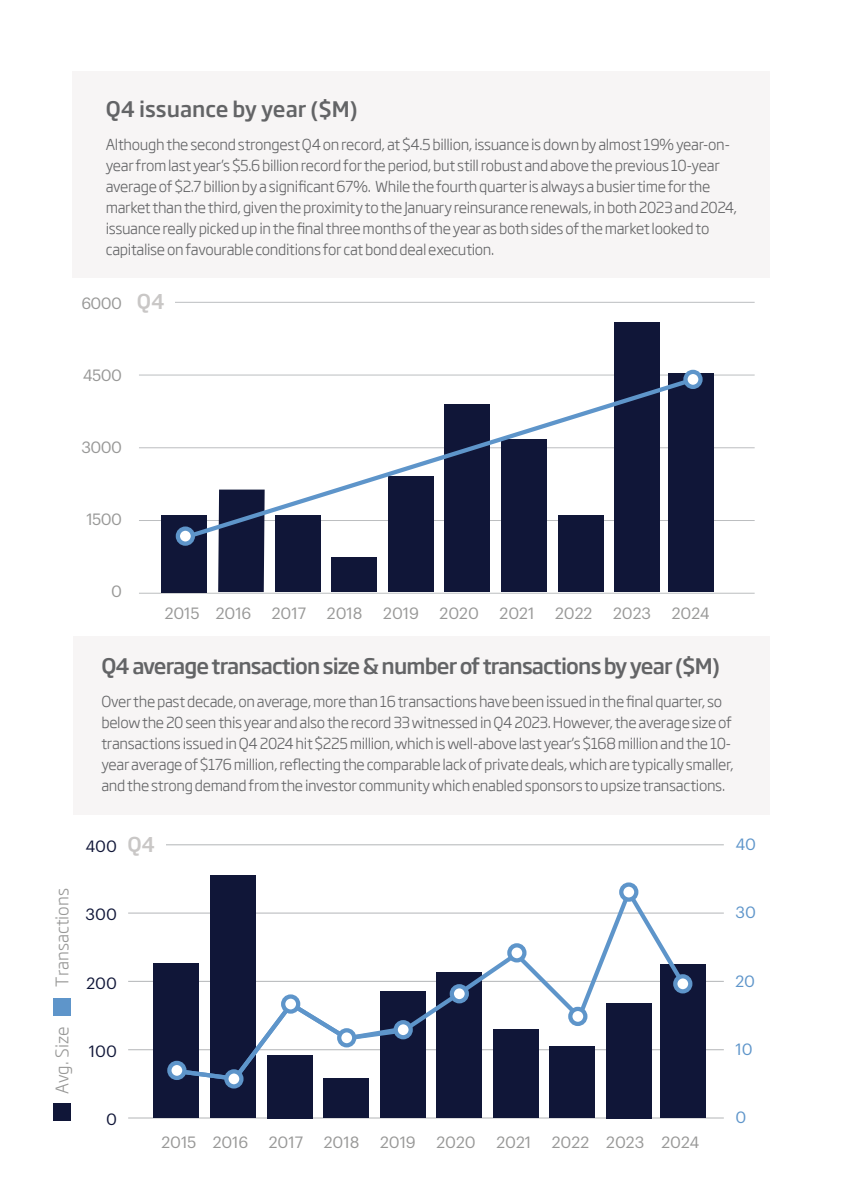
<style>
.page{position:relative;width:842px;height:1191px;background:#fff}
.page>*{position:absolute;margin:0;border:0;box-sizing:border-box;transform-origin:0 0}
.t1{font:500 21px "Soho Gothic Pro";letter-spacing:-.04em;color:#636466}
.t2{font:500 21px "Soho Gothic Pro";color:#636466}
.t3{font:500 20px "Soho Gothic Pro";color:#c9c7c6}
.t4{font:300 17px "Soho Gothic Pro";color:#989897}
.t5{font:16px "Graphik";letter-spacing:-.005em;color:#989897}
.t6{font:16px "Graphik";letter-spacing:-.01em;color:#989897}
.t7{font:16px "Graphik";color:#101638}
.t8{font:16px "Graphik";letter-spacing:-.005em;color:#5e95ca}
.t9{font:300 14.8px/21px "Soho Gothic Pro";letter-spacing:-.025em;color:#636466}
</style>
<div class="page">
<hr style="left:139px;top:593px;width:616px;height:1px;background:#bcbec0">
<hr style="left:139px;top:302px;width:616px;height:1px;background:#bcbec0">
<hr style="left:139px;top:520px;width:616px;height:1px;background:#bcbec0">
<hr style="left:139px;top:447px;width:616px;height:1px;background:#bcbec0">
<hr style="left:139px;top:374px;width:616px;height:1px;background:#bcbec0">
<hr style="left:128px;top:980px;width:596px;height:2px;background:#bcbec0">
<hr style="left:128px;top:1117px;width:596px;height:1px;background:#bcbec0">
<hr style="left:128px;top:844px;width:596px;height:1px;background:#bcbec0">
<hr style="left:128px;top:912px;width:596px;height:1px;background:#bcbec0">
<hr style="left:128px;top:1049px;width:596px;height:1px;background:#bcbec0">
<div style="left:154px;top:963px;width:45px;height:155px;background:#101638"></div>
<div style="left:267px;top:1055px;width:45px;height:63px;background:#101638"></div>
<div style="left:380px;top:991px;width:45px;height:126px;background:#101638"></div>
<div style="left:493px;top:1029px;width:46px;height:89px;background:#101638"></div>
<div style="left:210px;top:875px;width:46px;height:243px;background:#101638"></div>
<div style="left:323px;top:1078px;width:46px;height:40px;background:#101638"></div>
<div style="left:436px;top:972px;width:46px;height:146px;background:#101638"></div>
<div style="left:550px;top:1046px;width:45px;height:72px;background:#101638"></div>
<div style="left:606px;top:1003px;width:45px;height:115px;background:#101638"></div>
<div style="left:660px;top:964px;width:45px;height:154px;background:#101638"></div>
<div style="left:72px;top:72px;width:697px;height:206px;background:#f7f5f5"></div>
<div style="left:73px;top:636px;width:697px;height:178px;background:#f7f5f5"></div>
<div style="left:162px;top:515px;width:45px;height:77px;background:#101638"></div>
<div style="left:275px;top:515px;width:45px;height:77px;background:#101638"></div>
<div style="left:388px;top:476px;width:45px;height:116px;background:#101638"></div>
<div style="left:501px;top:439px;width:46px;height:153px;background:#101638"></div>
<div style="left:218px;top:542px;width:47px;height:50px;background:#101638"></div>
<div style="left:331px;top:557px;width:46px;height:35px;background:#101638"></div>
<div style="left:444px;top:404px;width:46px;height:188px;background:#101638"></div>
<div style="left:558px;top:515px;width:45px;height:77px;background:#101638"></div>
<div style="left:614px;top:323px;width:45px;height:269px;background:#101638"></div>
<div style="left:668px;top:373px;width:45px;height:219px;background:#101638"></div>
<svg style="left:173px;top:887px;width:517px;height:196px"></svg>
<svg style="left:173px;top:998px;width:238px;height:85px"></svg>
<svg style="left:169px;top:1063px;width:15px;height:15px"></svg>
<div style="left:167px;top:1060px;width:20px;height:20px;border:4px solid #5e95ca;border-radius:50%"></div>
<svg style="left:226px;top:1071px;width:15px;height:15px"></svg>
<div style="left:224px;top:1069px;width:20px;height:19px;border:4px solid #5e95ca;border-radius:50%"></div>
<div style="left:283px;top:996px;width:15px;height:15px;background:#fff;border-radius:50%"></div>
<div style="left:281px;top:994px;width:19px;height:19px;border:4px solid #5e95ca;border-radius:50%"></div>
<div style="left:339px;top:1030px;width:15px;height:15px;background:#fff;border-radius:50%"></div>
<div style="left:337px;top:1028px;width:19px;height:19px;border:4px solid #5e95ca;border-radius:50%"></div>
<div style="left:396px;top:1022px;width:15px;height:15px;background:#fff;border-radius:50%"></div>
<div style="left:394px;top:1020px;width:19px;height:19px;border:4px solid #5e95ca;border-radius:50%"></div>
<div style="left:452px;top:986px;width:15px;height:15px;background:#fff;border-radius:50%"></div>
<div style="left:450px;top:984px;width:19px;height:19px;border:4px solid #5e95ca;border-radius:50%"></div>
<div style="left:509px;top:945px;width:15px;height:15px;background:#fff;border-radius:50%"></div>
<div style="left:507px;top:943px;width:19px;height:19px;border:4px solid #5e95ca;border-radius:50%"></div>
<svg style="left:621px;top:884px;width:15px;height:15px"></svg>
<div style="left:619px;top:882px;width:19px;height:19px;border:4px solid #5e95ca;border-radius:50%"></div>
<div style="left:675px;top:976px;width:15px;height:15px;background:#fff;border-radius:50%"></div>
<div style="left:673px;top:974px;width:19px;height:19px;border:4px solid #5e95ca;border-radius:50%"></div>
<svg style="left:570px;top:1009px;width:15px;height:15px"></svg>
<div style="left:568px;top:1006px;width:19px;height:20px;border:4px solid #5e95ca;border-radius:50%"></div>
<svg style="left:180px;top:374px;width:517px;height:168px"></svg>
<svg style="left:178px;top:528px;width:15px;height:15px"></svg>
<div style="left:176px;top:526px;width:19px;height:20px;border:4px solid #5e95ca;border-radius:50%"></div>
<svg style="left:685px;top:372px;width:15px;height:15px"></svg>
<div style="left:683px;top:370px;width:20px;height:19px;border:4px solid #5e95ca;border-radius:50%"></div>
<div style="left:54px;top:1103px;width:17px;height:17px;background:#101638"></div>
<div style="left:54px;top:998px;width:17px;height:17px;background:#5e95ca"></div>
<div style="left:127px;top:836px;width:39px;height:18px;background:#fff"></div>
<div style="left:137px;top:293px;width:38px;height:20px;background:#fff"></div>
<h1 class="t2" style="left:106px;top:96px;width:254px">Q4 issuance by year ($M)</h1>
<p class="t9" style="left:106px;top:133px;width:633px">Although the second strongest Q4 on record, at $4.5 billion, issuance is down by almost 19% year-on&shy;year from last year’s $5.6 billion record for the period, but still robust and above the previous 10-year average of $2.7 billion by a significant 67%. While the fourth quarter is always a busier time for the market than the third, given the proximity to the January reinsurance renewals, in both 2023 and 2024, issuance really picked up in the final three months of the year as both sides of the market looked to capitalise on favourable conditions for cat bond deal execution.</p>
<p class="t5" style="left:81px;top:291px;width:42px">6000</p>
<h2 class="t3" style="left:137px;top:289px;width:29px">Q4</h2>
<p class="t5" style="left:83px;top:363px;width:41px">4500</p>
<p class="t5" style="left:82px;top:435px;width:42px">3000</p>
<p class="t5" style="left:86px;top:507px;width:37px">1500</p>
<p class="t5" style="left:111px;top:579px;width:12px">0</p>
<p class="t6" style="left:165px;top:601px;width:88px">2015 2016</p>
<p class="t5" style="left:272px;top:601px;width:36px">2017</p>
<p class="t5" style="left:327px;top:601px;width:37px">2018</p>
<p class="t5" style="left:383px;top:601px;width:37px">2019</p>
<p class="t5" style="left:440px;top:601px;width:41px">2020</p>
<p class="t5" style="left:500px;top:601px;width:36px">2021</p>
<p class="t5" style="left:555px;top:601px;width:39px">2022</p>
<p class="t5" style="left:613px;top:601px;width:40px">2023</p>
<p class="t5" style="left:672px;top:601px;width:39px">2024</p>
<h1 class="t1" style="left:101px;top:653px;width:620px">Q4 average transaction size &amp; number of transactions by year ($M)</h1>
<p class="t9" style="left:101px;top:690px;width:634px">Over the past decade, on average, more than 16 transactions have been issued in the final quarter, so below the 20 seen this year and also the record 33 witnessed in Q4 2023. However, the average size of transactions issued in Q4 2024 hit $225 million, which is well-above last year’s $168 million and the 10- year average of $176 million, reflecting the comparable lack of private deals, which are typically smaller, and the strong demand from the investor community which enabled sponsors to upsize transactions.</p>
<p class="t4" style="left:49px;top:986px;width:100px;rotate:-90deg">Transactions</p>
<p class="t7" style="left:85px;top:834px;width:33px">400</p>
<h2 class="t3" style="left:127px;top:831px;width:29px">Q4</h2>
<p class="t7" style="left:85px;top:902px;width:33px">300</p>
<p class="t7" style="left:86px;top:970px;width:32px">200</p>
<p class="t4" style="left:49px;top:1094px;width:69px;rotate:-90deg">Avg. Size</p>
<p class="t7" style="left:89px;top:1038px;width:30px">100</p>
<p class="t7" style="left:106px;top:1106px;width:12px">0</p>
<p class="t6" style="left:162px;top:1130px;width:88px">2015 2016</p>
<p class="t5" style="left:269px;top:1130px;width:36px">2017</p>
<p class="t5" style="left:324px;top:1130px;width:37px">2018</p>
<p class="t5" style="left:380px;top:1130px;width:37px">2019</p>
<p class="t5" style="left:436px;top:1130px;width:41px">2020</p>
<p class="t5" style="left:496px;top:1130px;width:36px">2021</p>
<p class="t5" style="left:552px;top:1130px;width:149px">2022 2023 2024</p>
<p class="t8" style="left:735px;top:832px;width:22px">40</p>
<p class="t8" style="left:735px;top:900px;width:22px">30</p>
<p class="t8" style="left:735px;top:968px;width:21px">20</p>
<p class="t8" style="left:735px;top:1036px;width:19px">10</p>
<p class="t8" style="left:735px;top:1104px;width:12px">0</p>
</div>
